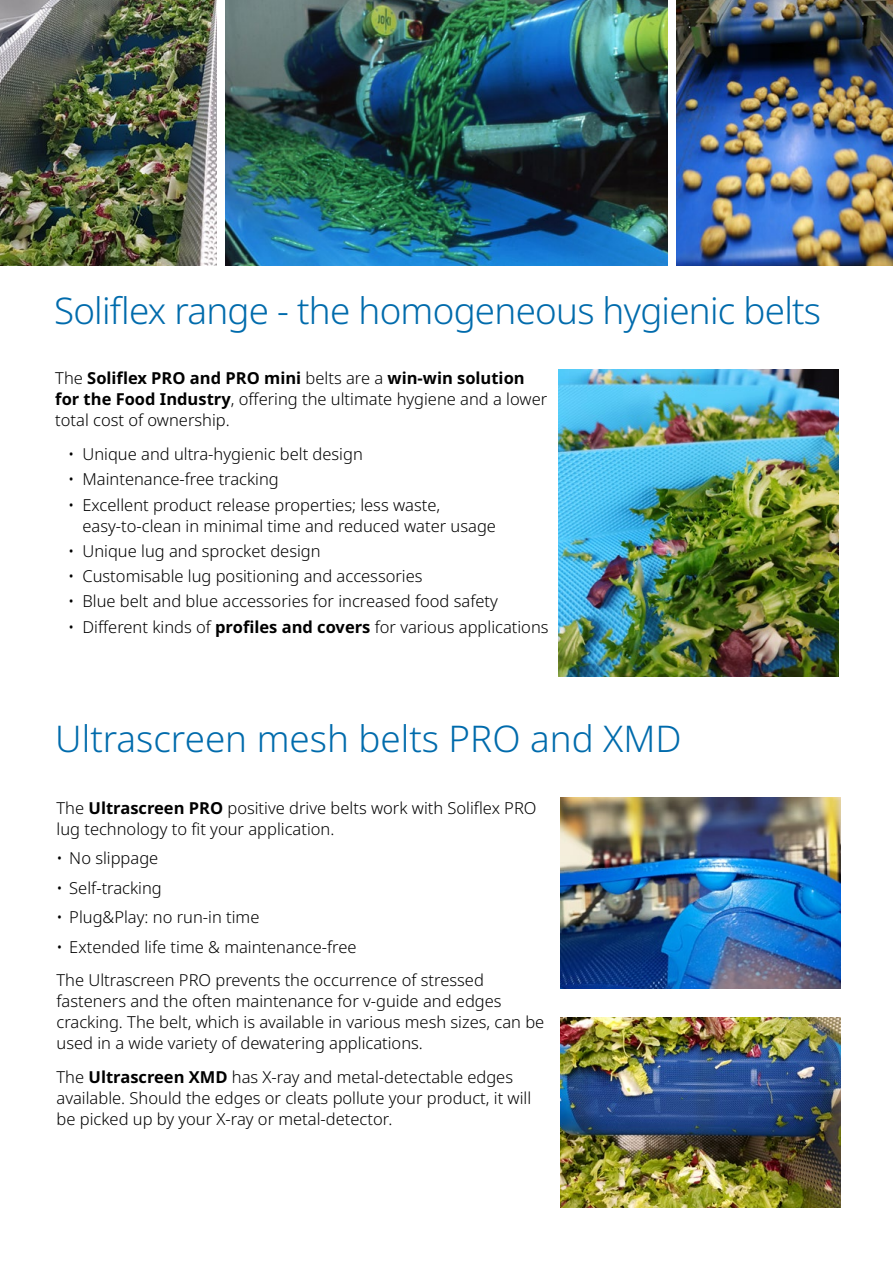
<style>
.page{position:relative;width:893px;height:1263px;background:#fff}
.page>*{position:absolute;margin:0;border:0;box-sizing:border-box;transform-origin:0 0}
.t1{font:300 36.75px "Noto Sans";letter-spacing:-.02em;color:#006bac}
.t2{font:300 36.75px "Noto Sans";color:#006bac}
.t3{font:300 16.5px/21px "Noto Sans";color:#000}
.s1{font-weight:700}
</style>
<div class="page">
<img style="left:225px;top:0;width:443px;height:266px">
<img style="left:0;top:0;width:217px;height:266px">
<img style="left:676px;top:0;width:217px;height:266px">
<img style="left:559px;top:369px;width:280px;height:308px">
<img style="left:560px;top:797px;width:280px;height:191px">
<img style="left:560px;top:1017px;width:280px;height:191px">
<h1 class="t1" style="left:54px;top:285px;width:769px">Soliflex range - the homogeneous hygienic belts</h1>
<p class="t3" style="left:55px;top:368px;width:493px">The <span class="s1">Soliflex PRO and PRO mini</span> belts are a <span class="s1">win-win solution for the Food Industry</span>, offering the ultimate hygiene and a lower total cost of ownership.</p>
<p class="t3" style="left:68px;top:444px;width:296px">• Unique and ultra-hygienic belt design</p>
<p class="t3" style="left:68px;top:469px;width:212px">• Maintenance-free tracking</p>
<p class="t3" style="left:82px;top:495px;width:415px;text-indent:-14px">• Excellent product release properties; less waste, easy-to-clean in minimal time and reduced water usage</p>
<p class="t3" style="left:68px;top:541px;width:254px">• Unique lug and sprocket design</p>
<p class="t3" style="left:68px;top:566px;width:356px">• Customisable lug positioning and accessories</p>
<p class="t3" style="left:68px;top:591px;width:431px">• Blue belt and blue accessories for increased food safety</p>
<p class="t3" style="left:68px;top:616px;width:482px">• Different kinds of <span class="s1">profiles and covers</span> for various applications</p>
<h1 class="t2" style="left:55px;top:713px;width:628px">Ultrascreen mesh belts PRO and XMD</h1>
<p class="t3" style="left:57px;top:797px;width:481px">The <span class="s1">Ultrascreen PRO</span> positive drive belts work with Soliflex PRO lug technology to fit your application.</p>
<p class="t3" style="left:57px;top:848px;width:103px">• No slippage</p>
<p class="t3" style="left:57px;top:877px;width:107px">• Self-tracking</p>
<p class="t3" style="left:57px;top:907px;width:204px">• Plug&amp;Play: no run-in time</p>
<p class="t3" style="left:57px;top:930px;width:429px;line-height:33.8px">• Extended life time &amp; maintenance-free<br>The Ultrascreen PRO prevents the occurrence of stressed</p>
<p class="t3" style="left:57px;top:991px;width:489px">fasteners and the often maintenance for v-guide and edges cracking. The belt, which is available in various mesh sizes, can be used in a wide variety of dewatering applications.</p>
<p class="t3" style="left:57px;top:1067px;width:476px">The <span class="s1">Ultrascreen XMD</span> has X-ray and metal-detectable edges available. Should the edges or cleats pollute your product, it will be picked up by your X-ray or metal-detector.</p>
</div>
